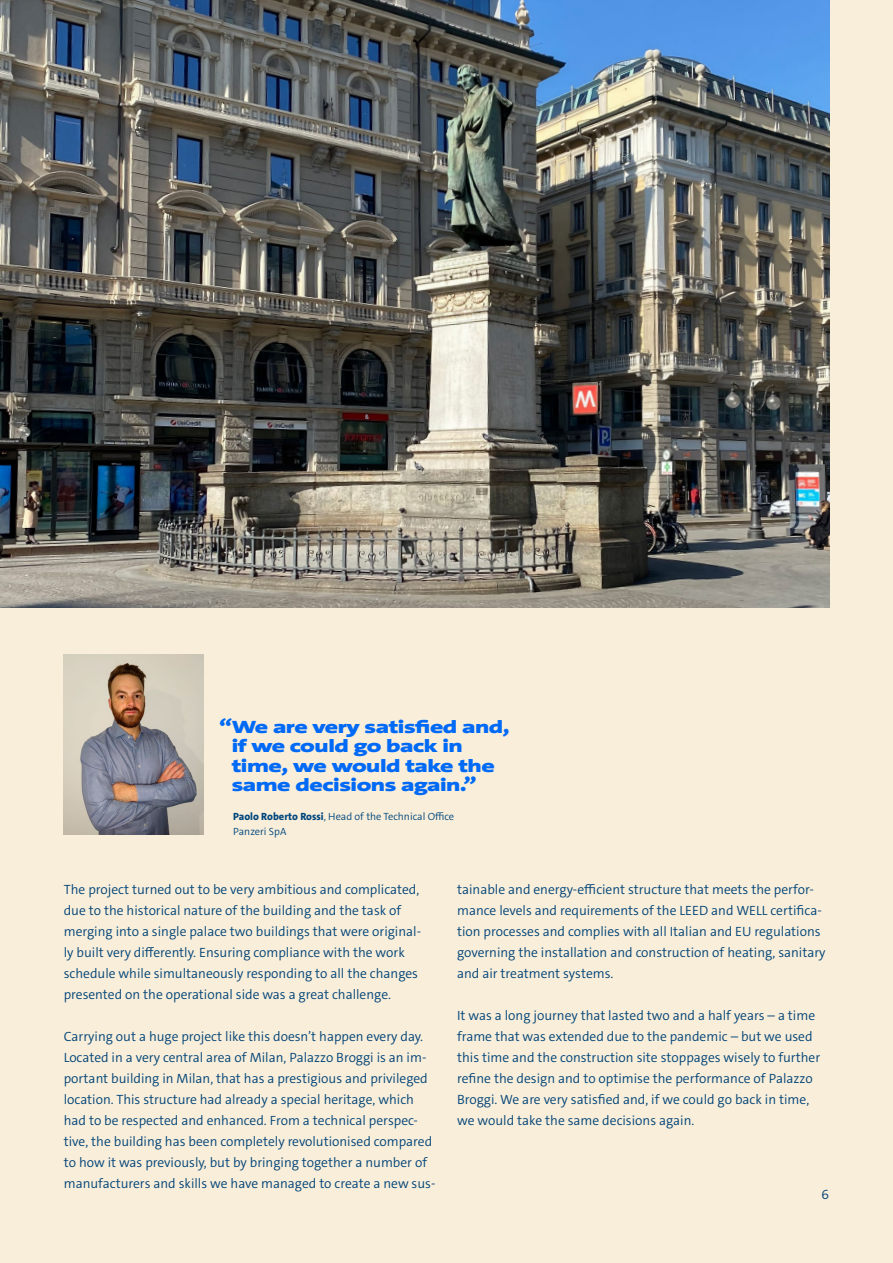
<style>
.page{position:relative;width:893px;height:1263px;background:#f9eeda}
.page>*{position:absolute;margin:0;border:0;box-sizing:border-box;transform-origin:0 0}
.t1{font:900 18px/19.5px "Grundfos The Sans Extd";letter-spacing:-.025em;color:#006af7}
.t2{font:300 13.5px/21px "Grundfos The Sans";color:#004377}
.t3{font:300 10.5px/15px "Grundfos The Sans";color:#00477d}
.s1{font-weight:800}
</style>
<div class="page">
<img style="left:0;top:0;width:829px;height:607px">
<img style="left:64px;top:654px;width:139px;height:181px">
<h1 class="t1" style="left:232px;top:717px;width:280px;text-indent:-13px">“We are very satisfied and, if we could go back in time, we would take the same decisions again.”</h1>
<p class="t3" style="left:233px;top:809px;width:223px"><span class="s1">Paolo Roberto Rossi</span>, Head of the Technical Office<br>Panzeri SpA</p>
<p class="t2" style="left:64px;top:879px;width:359px">The project turned out to be very ambitious and complicated, due to the historical nature of the building and the task of merging into a single palace two buildings that were original&shy;ly built very differently. Ensuring compliance with the work schedule while simultaneously responding to all the changes presented on the operational side was a great challenge.</p>
<p class="t2" style="left:64px;top:1026px;width:373px">Carrying out a huge project like this doesn’t happen every day.<br>Located in a very central area of Milan, Palazzo Broggi is an im&shy;portant building in Milan, that has a prestigious and privileged location. This structure had already a special heritage, which had to be respected and enhanced. From a technical perspec&shy;tive, the building has been completely revolutionised compared to how it was previously, but by bringing together a number of manufacturers and skills we have managed to create a new sus-</p>
<p class="t2" style="left:457px;top:879px;width:370px">tainable and energy-efficient structure that meets the perfor&shy;mance levels and requirements of the LEED and WELL certifica&shy;tion processes and complies with all Italian and EU regulations governing the installation and construction of heating, sanitary and air treatment systems.</p>
<p class="t2" style="left:457px;top:1005px;width:365px">It was a long journey that lasted two and a half years – a time frame that was extended due to the pandemic – but we used this time and the construction site stoppages wisely to further refine the design and to optimise the performance of Palazzo Broggi. We are very satisfied and, if we could go back in time, we would take the same decisions again.</p>
<p class="t2" style="left:821px;top:1184px;width:9px">6</p>
</div>
